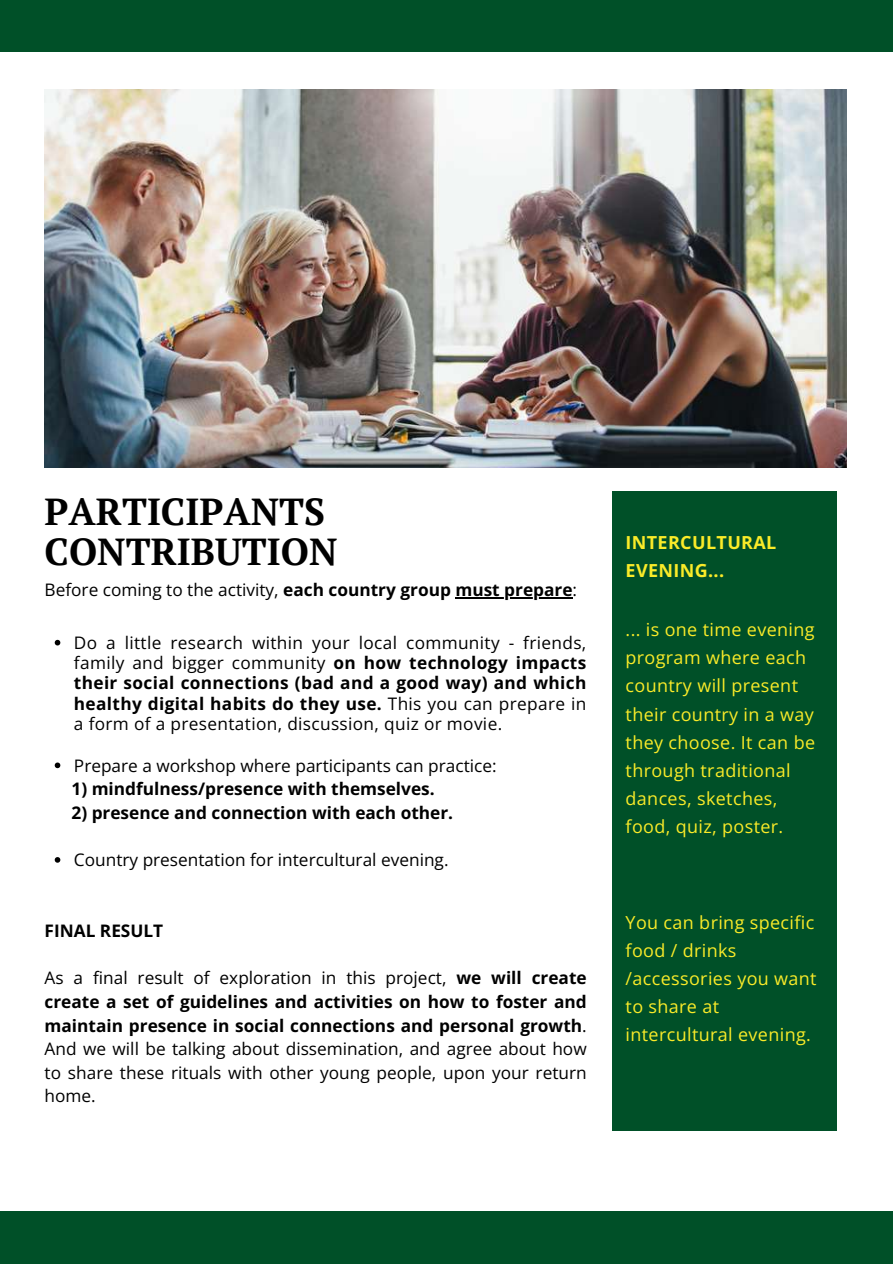
<style>
.page{position:relative;width:893px;height:1264px;background:#fff}
.page>*{position:absolute;margin:0;border:0;box-sizing:border-box;transform-origin:0 0}
.t1{font:700 37.5px/39.3px "PT Serif";color:#000}
.t2{font:18px/28.2px "Open Sans";letter-spacing:.02em;color:#faeb28}
.t3{font:700 18px/28.2px "Open Sans";letter-spacing:.02em;color:#faeb28}
.t4{font:17.25px/23.7px "Open Sans";color:#000;text-align:justify}
.t5{font:700 17.25px "Open Sans";color:#000}
.s1{font-weight:700}
</style>
<div class="page">
<div style="left:0;top:0;width:892px;height:51px;background:#005028"></div>
<div style="left:0;top:1211px;width:892px;height:52px;background:#005028"></div>
<div style="left:611px;top:491px;width:225px;height:639px;background:#005028"></div>
<img style="left:45px;top:89px;width:801px;height:378px">
<hr style="left:455px;top:597px;width:117px;height:1px;background:#000">
<svg style="left:55px;top:640px;width:5px;height:5px"></svg>
<svg style="left:55px;top:762px;width:5px;height:6px"></svg>
<svg style="left:55px;top:857px;width:5px;height:5px"></svg>
<h1 class="t1" style="left:45px;top:491px;width:294px">PARTICIPANTS<br>CONTRIBUTION</h1>
<p class="t4" style="left:45px;top:577px;width:534px">Before coming to the activity, <span class="s1">each country group must prepare</span>:</p>
<p class="t4" style="left:74px;top:632px;width:514px;line-height:20.2px">Do a little research within your local community - friends, family and bigger community <span class="s1">on how technology impacts their social connections (bad and a good way) and which healthy digital habits do they use.</span> This you can prepare in a form of a presentation, discussion, quiz or movie.</p>
<p class="t4" style="left:74px;top:753px;width:424px">Prepare a workshop where participants can practice:</p>
<p class="t5" style="left:71px;top:776px;width:365px">1) mindfulness/presence with themselves.</p>
<p class="t5" style="left:71px;top:800px;width:383px">2) presence and connection with each other.</p>
<p class="t4" style="left:74px;top:847px;width:376px">Country presentation for intercultural evening.</p>
<p class="t5" style="left:45px;top:918px;width:120px">FINAL RESULT</p>
<p class="t4" style="left:45px;top:965px;width:543px">As a final result of exploration in this project, <span class="s1">we will create create a set of guidelines and activities on how to foster and maintain presence in social connections and personal growth</span>.<br>And we will be talking about dissemination, and agree about how to share these rituals with other young people, upon your return home.</p>
<p class="t3" style="left:625px;top:528px;width:152px">INTERCULTURAL<br>EVENING...</p>
<p class="t2" style="left:625px;top:615px;width:191px">... is one time evening program where each country will present their country in a way they choose. It can be through traditional dances, sketches, food, quiz, poster.</p>
<p class="t2" style="left:625px;top:907px;width:192px">You can bring specific food / drinks /accessories you want to share at intercultural evening.</p>
</div>
